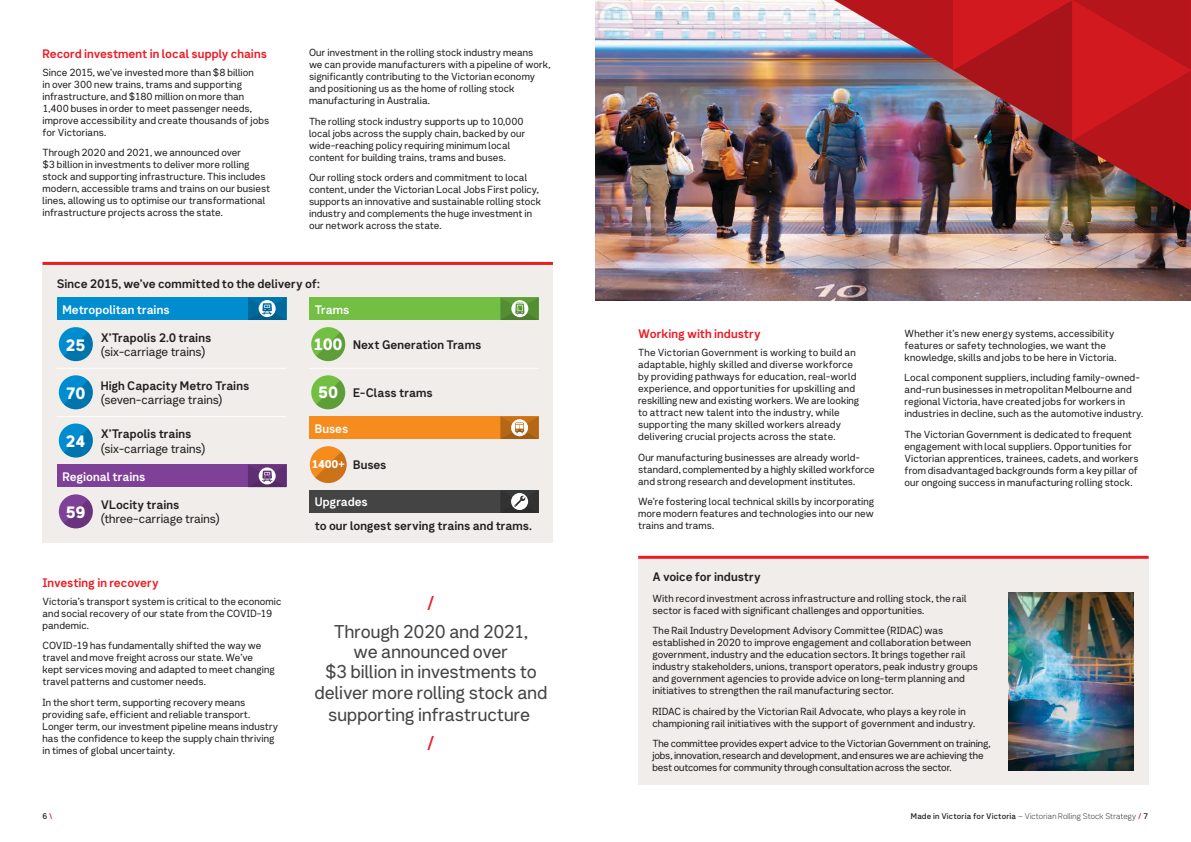
<style>
.page{position:relative;width:1191px;height:842px;background:#fff}
.page>*{position:absolute;margin:0;border:0;box-sizing:border-box;transform-origin:0 0}
.t1{font:19.5px "Network Sans 2019 Regular";color:#ed1c24}
.t2{font:18px/20.3px "Network Sans 2019 Regular";letter-spacing:-.005em;color:#444445;text-align:center}
.t3{font:16px "Network Sans 2019 Heavy";letter-spacing:-.02em;color:#fff}
.t4{font:12px "Network Sans 2019 Bold";letter-spacing:-.005em;color:#231f20}
.t5{font:12px "Network Sans 2019 Regular";letter-spacing:-.005em;color:#231f20}
.t6{font:12px "Network Sans 2019 Bold";letter-spacing:-.005em;color:#ed1c24}
.t7{font:12px "Network Sans 2019 Bold";letter-spacing:-.005em;color:#fff}
.t8{font:11px "Network Sans 2019 Heavy";color:#fff}
.t9{font:10px/12px "Network Sans 2019 Regular";letter-spacing:.005em;color:#231f20}
.t10{font:10px/12px "Network Sans 2019 Regular";letter-spacing:-.015em;color:#231f20}
.t11{font:8px "Network Sans 2019 Light";letter-spacing:.015em;color:#231f20}
.t12{font:8px "Network Sans 2019 Medium";color:#231f20}
.s1{font-family:"Network Sans 2019 Heavy";font-size:16px;color:#fff}
.s2{font-family:"Network Sans 2019 Bold";font-size:12px;color:#231f20}
.s3{color:#fff}
.s4{color:#ed1c24}
.s5{font-family:"Network Sans 2019 Medium"}
.s6{font-family:"Network Sans 2019 Medium";color:#ed1c24}
</style>
<div class="page">
<img style="left:595px;top:0;width:596px;height:300px">
<img style="left:834px;top:0;width:357px;height:212px">
<div style="left:43px;top:262px;width:510px;height:281px;background:#f0edea"></div>
<hr style="left:43px;top:262px;width:510px;height:3px;background:#ed1c24">
<div style="left:57px;top:297px;width:229px;height:23px;background:#008dd0"></div>
<div style="left:57px;top:465px;width:229px;height:22px;background:#7f4098"></div>
<hr style="left:57px;top:368px;width:38px;height:1px;background:#fff">
<hr style="left:95px;top:368px;width:191px;height:1px;background:#fff">
<hr style="left:57px;top:416px;width:38px;height:1px;background:#fff">
<hr style="left:95px;top:416px;width:191px;height:1px;background:#fff">
<div style="left:59px;top:327px;width:34px;height:34px;background:#008dd0;border-radius:50%"></div>
<svg style="left:64px;top:332px;width:29px;height:30px"></svg>
<div style="left:59px;top:375px;width:34px;height:34px;background:#008dd0;border-radius:50%"></div>
<svg style="left:64px;top:380px;width:29px;height:30px"></svg>
<div style="left:59px;top:423px;width:34px;height:34px;background:#008dd0;border-radius:50%"></div>
<svg style="left:64px;top:428px;width:29px;height:30px"></svg>
<div style="left:59px;top:494px;width:34px;height:34px;background:#7f4098;border-radius:50%"></div>
<svg style="left:64px;top:499px;width:29px;height:30px"></svg>
<div style="left:309px;top:297px;width:230px;height:23px;background:#72bf44"></div>
<div style="left:309px;top:416px;width:230px;height:23px;background:#f68b1e"></div>
<div style="left:309px;top:490px;width:230px;height:23px;background:#444445"></div>
<hr style="left:309px;top:368px;width:38px;height:1px;background:#fff">
<hr style="left:347px;top:368px;width:192px;height:1px;background:#fff">
<div style="left:311px;top:327px;width:34px;height:34px;background:#72bf44;border-radius:50%"></div>
<svg style="left:316px;top:332px;width:30px;height:30px"></svg>
<div style="left:311px;top:375px;width:34px;height:34px;background:#72bf44;border-radius:50%"></div>
<svg style="left:316px;top:380px;width:30px;height:30px"></svg>
<div style="left:310px;top:446px;width:37px;height:37px;background:#f68b1e;border-radius:50%"></div>
<svg style="left:315px;top:452px;width:32px;height:31px"></svg>
<svg style="left:248px;top:297px;width:38px;height:23px"></svg>
<svg style="left:500px;top:297px;width:39px;height:23px"></svg>
<svg style="left:500px;top:416px;width:39px;height:23px"></svg>
<svg style="left:500px;top:490px;width:39px;height:23px"></svg>
<svg style="left:248px;top:465px;width:38px;height:22px"></svg>
<div style="left:638px;top:559px;width:510px;height:226px;background:#f0edea"></div>
<hr style="left:638px;top:556px;width:510px;height:3px;background:#ed1c24">
<img style="left:1008px;top:592px;width:125px;height:178px">
<p class="t6" style="left:43px;top:44px;width:226px">Record investment in local supply chains</p>
<p class="t9" style="left:43px;top:66px;width:228px">Since 2015, we’ve invested more than $8 billion<br>in over 300 new trains, trams and supporting infrastructure, and $180 million on more than 1,400 buses in order to meet passenger needs, improve accessibility and create thousands of jobs for Victorians.</p>
<p class="t9" style="left:43px;top:146px;width:229px">Through 2020 and 2021, we announced over<br>$3 billion in investments to deliver more rolling stock and supporting infrastructure. This includes modern, accessible trams and trains on our busiest lines, allowing us to optimise our transformational infrastructure projects across the state.</p>
<p class="t9" style="left:309px;top:46px;width:243px">Our investment in the rolling stock industry means<br>we can provide manufacturers with a pipeline of work, significantly contributing to the Victorian economy and positioning us as the home of rolling stock manufacturing in Australia.</p>
<p class="t9" style="left:309px;top:115px;width:218px">The rolling stock industry supports up to 10,000 local jobs across the supply chain, backed by our wide-reaching policy requiring minimum local content for building trains, trams and buses.</p>
<p class="t9" style="left:309px;top:171px;width:234px">Our rolling stock orders and commitment to local content, under the Victorian Local Jobs First policy, supports an innovative and sustainable rolling stock industry and complements the huge investment in our network across the state.</p>
<p class="t4" style="left:57px;top:273px;width:265px">Since 2015, we’ve committed to the delivery of:</p>
<p class="t7" style="left:62px;top:299px;width:109px">Metropolitan trains</p>
<h3 class="t3" style="left:66px;top:331px;width:21px">25</h3>
<p class="t7" style="left:315px;top:299px;width:36px">Trams</p>
<p class="t4" style="left:313px;top:334px;width:169px"><span class="s1">100</span> Next Generation Trams</p>
<p class="t4" style="left:318px;top:383px;width:116px"><span class="s1">50</span> E-Class trams</p>
<p class="t7" style="left:315px;top:418px;width:35px">Buses</p>
<p class="t8" style="left:312px;top:455px;width:76px">1400+ <span class="s2">Buses</span></p>
<p class="t7" style="left:315px;top:492px;width:55px">Upgrades</p>
<p class="t4" style="left:315px;top:515px;width:219px">to our longest serving trains and trams.</p>
<p class="t4" style="left:101px;top:327px;width:112px">X’Trapolis 2.0 trains</p>
<p class="t5" style="left:101px;top:342px;width:106px">(six-carriage trains)</p>
<p class="t4" style="left:101px;top:375px;width:150px">High Capacity Metro Trains</p>
<p class="t5" style="left:101px;top:390px;width:123px">(seven-carriage trains)</p>
<h3 class="t3" style="left:66px;top:379px;width:21px">70</h3>
<p class="t4" style="left:101px;top:424px;width:92px">X’Trapolis trains</p>
<p class="t5" style="left:101px;top:438px;width:106px">(six-carriage trains)</p>
<p class="t7" style="left:62px;top:466px;width:84px">Regional trains</p>
<h3 class="t3" style="left:66px;top:498px;width:21px">59</h3>
<h3 class="t3" style="left:66px;top:427px;width:22px">24</h3>
<p class="t4" style="left:101px;top:494px;width:80px">VLocity trains</p>
<p class="t5" style="left:101px;top:509px;width:121px">(three-carriage trains)</p>
<p class="t6" style="left:43px;top:572px;width:118px">Investing in recovery</p>
<p class="t9" style="left:43px;top:594px;width:240px">Victoria’s transport system is critical to the economic and social recovery of our state from the COVID-19 pandemic.</p>
<p class="t9" style="left:43px;top:639px;width:234px">COVID-19 has fundamentally shifted the way we travel and move freight across our state. We’ve kept services moving and adapted to meet changing travel patterns and customer needs.</p>
<p class="t9" style="left:43px;top:695px;width:237px">In the short term, supporting recovery means providing safe, efficient and reliable transport.<br>Longer term, our investment pipeline means industry has the confidence to keep the supply chain thriving in times of global uncertainty.</p>
<h1 class="t1" style="left:427px;top:586px;width:9px">/</h1>
<h2 class="t2" style="left:315px;top:620px;width:234px">Through 2020 and 2021,<br>we announced over<br>$3 billion in investments to deliver more rolling stock and</h2>
<h2 class="t2" style="left:328px;top:703px;width:207px">supporting infrastructure<span class="s3">.</span></h2>
<h1 class="t1" style="left:427px;top:726px;width:9px">/</h1>
<p class="t6" style="left:638px;top:324px;width:124px">Working with industry</p>
<p class="t9" style="left:638px;top:346px;width:223px">The Victorian Government is working to build an adaptable, highly skilled and diverse workforce by providing pathways for education, real-world experience, and opportunities for upskilling and reskilling new and existing workers. We are looking to attract new talent into the industry, while supporting the many skilled workers already delivering crucial projects across the state.</p>
<p class="t9" style="left:638px;top:451px;width:238px">Our manufacturing businesses are already world&shy;standard, complemented by a highly skilled workforce and strong research and development institutes.</p>
<p class="t9" style="left:638px;top:495px;width:238px;text-align:justify">We’re fostering local technical skills by incorporating more modern features and technologies into our new trains and trams.</p>
<p class="t9" style="left:904px;top:327px;width:213px">Whether it’s new energy systems, accessibility features or safety technologies, we want the knowledge, skills and jobs to be here in Victoria.</p>
<p class="t9" style="left:904px;top:371px;width:240px">Local component suppliers, including family-owned&shy;and-run businesses in metropolitan Melbourne and regional Victoria, have created jobs for workers in industries in decline, such as the automotive industry.</p>
<p class="t9" style="left:904px;top:428px;width:236px">The Victorian Government is dedicated to frequent engagement with local suppliers. Opportunities for Victorian apprentices, trainees, cadets, and workers from disadvantaged backgrounds form a key pillar of our ongoing success in manufacturing rolling stock.</p>
<p class="t4" style="left:652px;top:566px;width:110px">A voice for industry</p>
<p class="t9" style="left:652px;top:591px;width:316px">With record investment across infrastructure and rolling stock, the rail sector is faced with significant challenges and opportunities.</p>
<p class="t9" style="left:652px;top:624px;width:327px">The Rail Industry Development Advisory Committee (RIDAC) was established in 2020 to improve engagement and collaboration between government, industry and the education sectors. It brings together rail industry stakeholders, unions, transport operators, peak industry groups and government agencies to provide advice on long-term planning and initiatives to strengthen the rail manufacturing sector.</p>
<p class="t9" style="left:652px;top:704px;width:324px">RIDAC is chaired by the Victorian Rail Advocate, who plays a key role in championing rail initiatives with the support of government and industry.</p>
<p class="t10" style="left:652px;top:737px;width:340px">The committee provides expert advice to the Victorian Government on training, jobs, innovation, research and development, and ensures we are achieving the best outcomes for community through consultation across the sector.</p>
<p class="t12" style="left:43px;top:810px;width:11px">6<span class="s4">\</span></p>
<p class="t11" style="left:911px;top:810px;width:238px"><span class="s5">Made in Victoria for Victoria</span> – Victorian Rolling Stock Strategy <span class="s6">/</span> <span class="s5">7</span></p>
</div>
